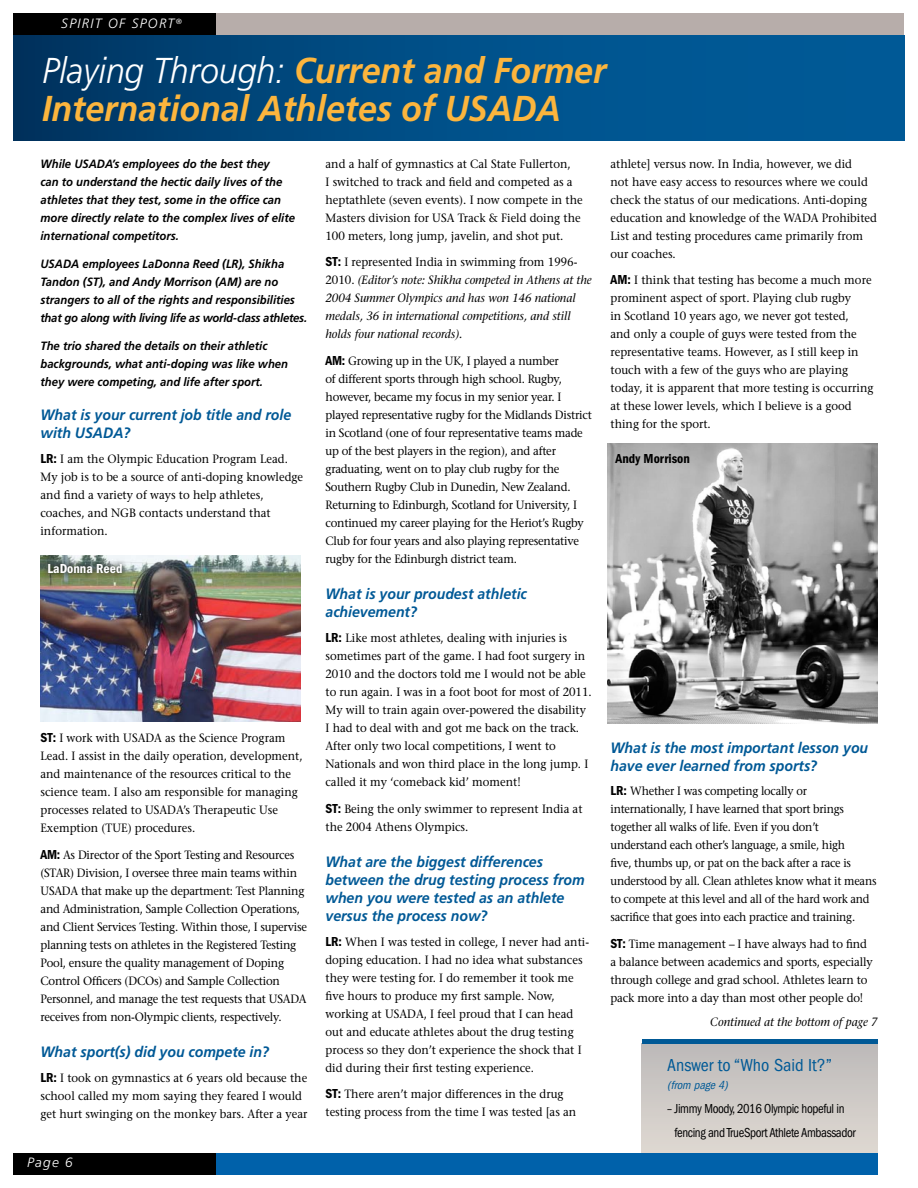
<style>
.page{position:relative;width:918px;height:1188px;background:#fff}
.page>*{position:absolute;margin:0;border:0;box-sizing:border-box;transform-origin:0 0}
.t1{font:italic 700 36px/38.4px "Frutiger LT Std";color:#fcb53d;scale:.94 1}
.t2{font:condensed 18px "ITC Franklin Gothic Std";color:#005996}
.t3{font:italic 700 15px/18px "Frutiger LT Std";color:#005996;scale:.94 1}
.t4{font:condensed 13.5px/24px "ITC Franklin Gothic Std";letter-spacing:-.03em;color:#000;scale:.94 1}
.t5{font:italic 300 13.5px "Frutiger LT Std";letter-spacing:.1em;color:#fff}
.t6{font:13.5px "ITC Franklin Gothic Std Dm Cd";color:#000}
.t7{font:13.5px "ITC Franklin Gothic Std Dm Cd";color:#fff}
.t8{font:500 12px/18px "Stone Serif Std";color:#000;scale:.94 1}
.t9{font:500 12px/18px "Stone Serif Std";letter-spacing:-.02em;color:#000;scale:.94 1}
.t10{font:italic 700 12px/18px "Frutiger LT Std";color:#000;scale:.94 1}
.t11{font:500 12px/18px "Stone Serif Std";letter-spacing:-.02em;color:#000;scale:.92 1}
.t12{font:italic 500 12px/18px "Stone Serif Std";color:#000;scale:.94 1}
.t13{font:italic condensed 12px "ITC Franklin Gothic Std";color:#005996}
.s1{font-weight:300;color:#fff}
.s2{font-family:"ITC Franklin Gothic Std Dm Cd";font-weight:400;font-size:13.5px}
.s3{font-family:"ITC Franklin Gothic Std Dm Cd";font-weight:400;font-style:normal;font-size:13.5px}
.s4{font-style:normal}
</style>
<div class="page">
<div style="left:14px;top:35px;width:890px;height:105px;background:linear-gradient(to right,#003967,#0060a1)"></div>
<svg style="left:642px;top:1044px;width:236px;height:109px;background:#cdc9c5"></svg>
<div style="left:14px;top:14px;width:890px;height:21px;background:#b7adaa"></div>
<div style="left:14px;top:14px;width:202px;height:21px;background:#000"></div>
<div style="left:642px;top:1039px;width:236px;height:5px;background:#005996"></div>
<div style="left:14px;top:1153px;width:202px;height:21px;background:#000"></div>
<div style="left:216px;top:1153px;width:662px;height:21px;background:#0061aa"></div>
<img style="left:40px;top:555px;width:260px;height:166px">
<img style="left:607px;top:444px;width:271px;height:280px">
<svg style="left:42px;top:558px;width:86px;height:21px;background:#6d7865"></svg>
<p class="t5" style="left:61px;top:16px;width:122px">SPIRIT OF SPORT<sup>®</sup></p>
<h1 class="t1" style="left:42px;top:51px;width:603px"><span class="s1">Playing Through:</span> Current and Former<br>International Athletes of USADA</h1>
<p class="t10" style="left:40px;top:155px;width:272px;text-indent:71px">’s employees do the best they<br>can to understand the hectic daily lives of the athletes that they test, some in the office can more directly relate to the complex lives of elite international competitors.</p>
<p class="t10" style="left:40px;top:255px;width:25px">USADA</p>
<p class="t10" style="left:40px;top:155px;width:61px">While USADA</p>
<p class="t10" style="left:40px;top:255px;width:285px;text-indent:42px">employees LaDonna Reed (LR), Shikha Tandon (ST), and Andy Morrison (AM) are no strangers to all of the rights and responsibilities that go along with living life as world-class athletes.</p>
<p class="t10" style="left:40px;top:337px;width:265px">The trio shared the details on their athletic backgrounds, what anti-doping was like when they were competing, and life after sport.</p>
<p class="t3" style="left:41px;top:406px;width:268px">What is your current job title and role with USADA</p>
<p class="t3" style="left:124px;top:424px;width:9px">?</p>
<p class="t8" style="left:40px;top:450px;width:281px"><span class="s2">LR:</span> I am the Olympic Education Program Lead.<br>My job is to be a source of anti-doping knowledge and find a variety of ways to help athletes, coaches, and NGB contacts understand that information.</p>
<p class="t7" style="left:48px;top:561px;width:76px">LaDonna Reed</p>
<p class="t8" style="left:40px;top:729px;width:280px"><span class="s2">ST:</span> I work with USADA as the Science Program Lead. I assist in the daily operation, development, and maintenance of the resources critical to the science team. I also am responsible for managing processes related to USADA’s Therapeutic Use Exemption (TUE) procedures.</p>
<p class="t9" style="left:40px;top:845px;width:285px"><span class="s2">AM:</span> As Director of the Sport Testing and Resources (STAR) Division, I oversee three main teams within USADA that make up the department: Test Planning and Administration, Sample Collection Operations, and Client Services Testing. Within those, I supervise planning tests on athletes in the Registered Testing Pool, ensure the quality management of Doping Control Officers (DCOs) and Sample Collection Personnel, and manage the test requests that USADA receives from non-Olympic clients, respectively.</p>
<p class="t3" style="left:40px;top:1043px;width:245px">What sport(s) did you compete in?</p>
<p class="t8" style="left:40px;top:1068px;width:285px"><span class="s2">LR:</span> I took on gymnastics at 6 years old because the school called my mom saying they feared I would get hurt swinging on the monkey bars. After a year</p>
<p class="t5" style="left:27px;top:1154px;width:47px">Page 6</p>
<p class="t8" style="left:326px;top:154px;width:275px">and a half of gymnastics at Cal State Fullerton,<br>I switched to track and field and competed as a heptathlete (seven events). I now compete in the Masters division for USA Track &amp; Field doing the 100 meters, long jump, javelin, and shot put.</p>
<p class="t12" style="left:325px;top:253px;width:285px"><span class="s3">ST:</span> <span class="s4">I represented India in swimming from 1996- 2010.</span> (Editor’s note: Shikha competed in Athens at the 2004 Summer Olympics and has won 146 national medals, 36 in international competitions, and still holds four national records).</p>
<p class="t9" style="left:326px;top:352px;width:285px"><span class="s2">AM:</span> Growing up in the UK, I played a number<br>of different sports through high school. Rugby, however, became my focus in my senior year. I played representative rugby for the Midlands District in Scotland (one of four representative teams made up of the best players in the region), and after graduating, went on to play club rugby for the Southern Rugby Club in Dunedin, New Zealand.<br>Returning to Edinburgh, Scotland for University, I continued my career playing for the Heriot’s Rugby Club for four years and also playing representative rugby for the Edinburgh district team.</p>
<p class="t3" style="left:326px;top:585px;width:216px">What is your proudest athletic achievement?</p>
<p class="t8" style="left:326px;top:629px;width:285px"><span class="s2">LR:</span> Like most athletes, dealing with injuries is sometimes part of the game. I had foot surgery in 2010 and the doctors told me I would not be able to run again. I was in a foot boot for most of 2011.<br>My will to train again over-powered the disability I had to deal with and got me back on the track.<br>After only two local competitions, I went to Nationals and won third place in the long jump. I called it my ‘comeback kid’ moment!</p>
<p class="t8" style="left:325px;top:799px;width:275px"><span class="s2">ST:</span> Being the only swimmer to represent India at the 2004 Athens Olympics.</p>
<p class="t3" style="left:326px;top:853px;width:277px">What are the biggest differences between the drug testing process from when you were tested as an athlete versus the process now?</p>
<p class="t8" style="left:326px;top:933px;width:282px"><span class="s2">LR:</span> When I was tested in college, I never had anti&shy;doping education. I had no idea what substances they were testing for. I do remember it took me five hours to produce my first sample. Now, working at USADA, I feel proud that I can head out and educate athletes about the drug testing process so they don’t experience the shock that I did during their first testing experience.</p>
<p class="t8" style="left:325px;top:1085px;width:268px"><span class="s2">ST:</span> There aren’t major differences in the drug testing process from the time I was tested [as an</p>
<p class="t8" style="left:610px;top:154px;width:285px">athlete] versus now. In India, however, we did<br>not have easy access to resources where we could check the status of our medications. Anti-doping education and knowledge of the WADA Prohibited List and testing procedures came primarily from our coaches.</p>
<p class="t8" style="left:610px;top:271px;width:281px"><span class="s2">AM:</span> I think that testing has become a much more prominent aspect of sport. Playing club rugby<br>in Scotland 10 years ago, we never got tested,<br>and only a couple of guys were tested from the representative teams. However, as I still keep in touch with a few of the guys who are playing today, it is apparent that more testing is occurring at these lower levels, which I believe is a good thing for the sport.</p>
<p class="t6" style="left:616px;top:451px;width:76px">Andy Morrison</p>
<p class="t3" style="left:610px;top:738px;width:276px">What is the most important lesson you have ever learned from sports?</p>
<p class="t11" style="left:610px;top:782px;width:291px"><span class="s2">LR:</span> Whether I was competing locally or internationally, I have learned that sport brings together all walks of life. Even if you don’t understand each other’s language, a smile, high<br>five, thumbs up, or pat on the back after a race is understood by all. Clean athletes know what it means to compete at this level and all of the hard work and sacrifice that goes into each practice and training.</p>
<p class="t8" style="left:610px;top:935px;width:280px"><span class="s2">ST:</span> Time management – I have always had to find a balance between academics and sports, especially through college and grad school. Athletes learn to pack more into a day than most other people do!</p>
<p class="t12" style="left:710px;top:1013px;width:179px">Continued at the bottom of page 7</p>
<h2 class="t2" style="left:667px;top:1055px;width:166px">Answer to “Who Said It?”</h2>
<p class="t13" style="left:667px;top:1078px;width:65px">(from page4)</p>
<p class="t4" style="left:675px;top:1096px;width:194px;text-indent:-7px">– Jimmy Moody, 2016 Olympic hopeful in fencing and TrueSport Athlete Ambassador</p>
</div>
